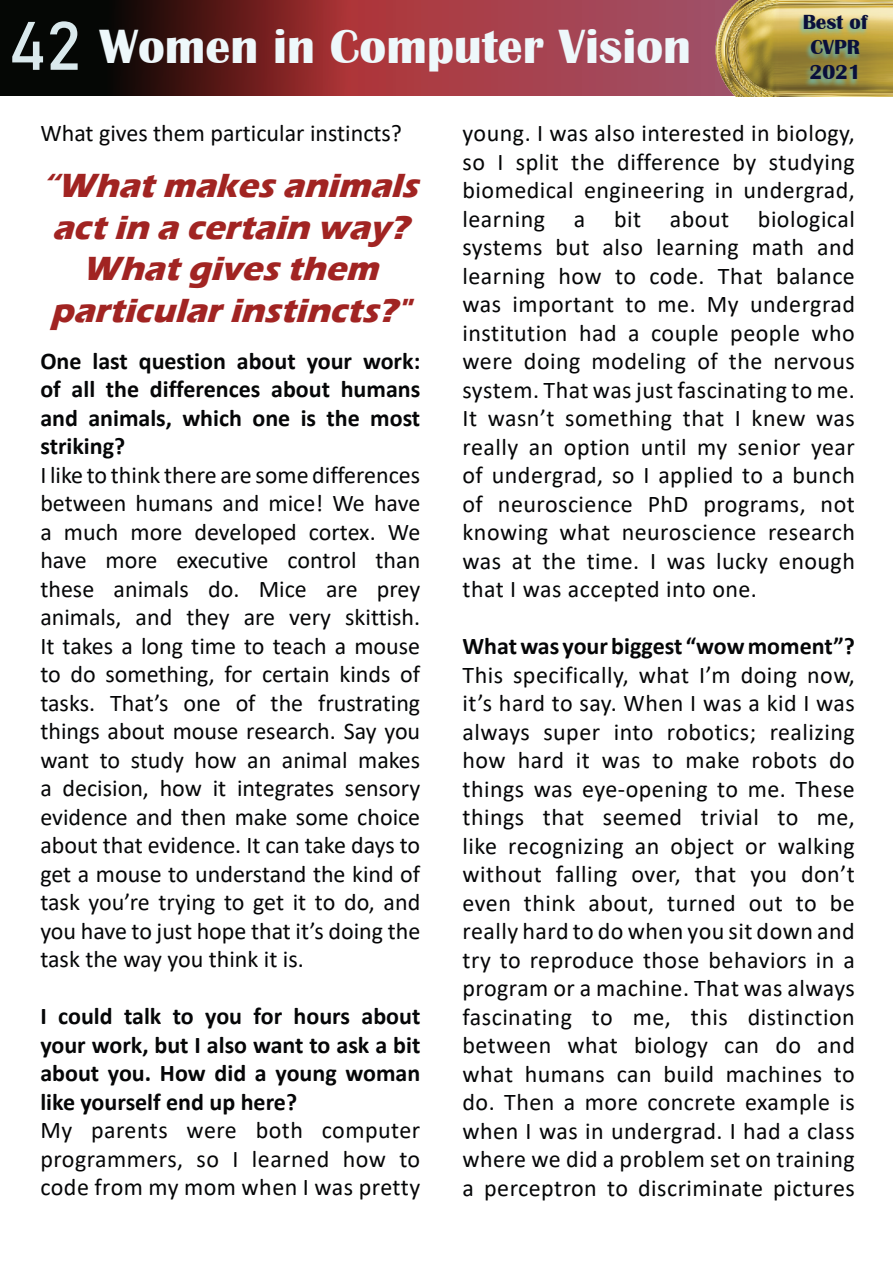
<style>
.page{position:relative;width:893px;height:1263px;background:#fff}
.page>*{position:absolute;margin:0;border:0;box-sizing:border-box;transform-origin:0 0}
.t1{font:700 49.5px "Britannic";color:#eef8fb}
.t2{font:italic 700 34.5px/41.4px "Eras ITC";color:#a12422;text-align:center}
.t3{font:24px/28.5px "Calibri";letter-spacing:.015em;color:#050607;text-align:justify}
.t4{font:700 24px/28.5px "Calibri";color:#050607;text-align:justify}
.t5{font:700 21px/25.2px "Britannic";color:#0a103b;text-align:center}
.s1{font-family:"Bahnschrift";font-weight:400;font-size:67.5px;color:#dae9ed}
</style>
<div class="page">
<svg style="left:395px;top:0;width:305px;height:96px;background:#a64351"></svg>
<svg style="left:0;top:0;width:395px;height:96px;background:#4d1817"></svg>
<img style="left:700px;top:0;width:193px;height:96px">
<div style="left:797px;top:14px;width:73px;height:73px;background:#64c8cd;opacity:.75"></div>
<h1 class="t1" style="left:8px;top:18px;width:685px"><span class="s1">42</span> Women in Computer Vision</h1>
<p class="t5" style="left:803px;top:10px;width:66px">Best of<br>CVPR<br>2021</p>
<p class="t3" style="left:40px;top:118px;width:363px">What gives them particular instincts?</p>
<h2 class="t2" style="left:42px;top:165px;width:387px">“Whatmakesanimals actin a certain way?<br>Whatgivesthem particularinstincts?"</h2>
<p class="t4" style="left:40px;top:346px;width:381px">One last question about your work: of all the differences about humans and animals, which one is the most striking?</p>
<p class="t3" style="left:40px;top:460px;width:381px">I like to think there are some differences between humans and mice! We have a much more developed cortex. We have more executive control than these animals do. Mice are prey animals, and they are very skittish.<br>It takes a long time to teach a mouse to do something, for certain kinds of tasks. That’s one of the frustrating things about mouse research. Say you want to study how an animal makes a decision, how it integrates sensory evidence and then make some choice about that evidence. It can take days to get a mouse to understand the kind of task you’re trying to get it to do, and you have to just hope that it’s doing the task the way you think it is.</p>
<p class="t4" style="left:40px;top:1002px;width:381px">I could talk to you for hours about your work, but I also want to ask a bit about you. How did a young woman like yourself end up here?</p>
<p class="t3" style="left:40px;top:1115px;width:381px">My parents were both computer programmers, so I learned how to code from my mom when I was pretty</p>
<p class="t3" style="left:462px;top:118px;width:394px">young. I was also interested in biology, so I split the difference by studying biomedical engineering in undergrad, learning a bit about biological systems but also learning math and learning how to code. That balance was important to me. My undergrad institution had a couple people who were doing modeling of the nervous system. That was just fascinating to me.<br>It wasn’t something that I knew was really an option until my senior year of undergrad, so I applied to a bunch of neuroscience PhD programs, not knowing what neuroscience research was at the time. I was lucky enough that I was accepted into one.</p>
<p class="t4" style="left:462px;top:632px;width:394px">What was your biggest “wow moment”?</p>
<p class="t3" style="left:462px;top:660px;width:394px">This specifically, what I’m doing now, it’s hard to say. When I was a kid I was always super into robotics; realizing how hard it was to make robots do things was eye-opening to me. These things that seemed trivial to me, like recognizing an object or walking without falling over, that you don’t even think about, turned out to be really hard to do when you sit down and try to reproduce those behaviors in a program or a machine. That was always fascinating to me, this distinction between what biology can do and what humans can build machines to do. Then a more concrete example is when I was in undergrad. I had a class where we did a problem set on training a perceptron to discriminate pictures</p>
</div>
